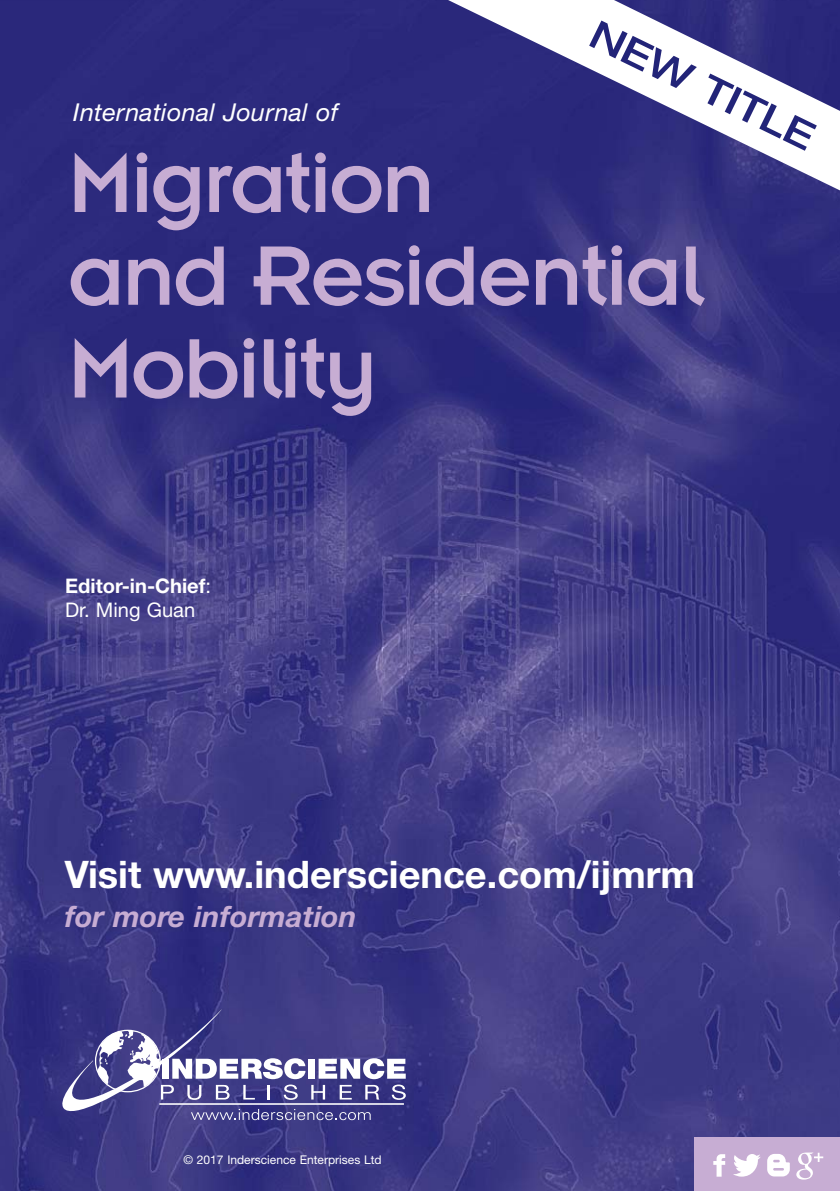
<style>
.page{position:relative;width:840px;height:1191px;background:#fff}
.page>*{position:absolute;margin:0;border:0;box-sizing:border-box;transform-origin:0 0}
.t1{font:92.8px/92.8px "Insignia";letter-spacing:-.025em;color:#c7add3}
.t2{font:500 expanded 39.2px "Helvetica Neue";color:#222478}
.t3{font:700 38px "Helvetica Neue";color:#fff}
.t4{font:italic 700 29.4px "Helvetica Neue";color:#c7add3}
.t5{font:italic 24.6px "Helvetica Neue";letter-spacing:.01em;color:#fff}
.t6{font:700 20px/24.4px "Helvetica Neue";color:#fff}
.t7{font:12px "Helvetica Neue";color:#fff}
.s1{font-weight:400}
</style>
<div class="page">
<img style="left:0;top:0;width:839px;height:1191px">
<svg style="left:389px;top:0;width:450px;height:208px;fill:#2d2b7d"></svg>
<svg style="left:62px;top:1009px;width:343px;height:111px;background:#615e9b"></svg>
<div style="left:694px;top:1137px;width:145px;height:54px;background:#c7add3"></div>
<svg style="left:713px;top:1154px;width:11px;height:22px"></svg>
<svg style="left:733px;top:1154px;width:27px;height:22px"></svg>
<svg style="left:767px;top:1154px;width:22px;height:22px"></svg>
<svg style="left:796px;top:1152px;width:26px;height:27px"></svg>
<p class="t2" style="left:602px;top:12px;width:246px;rotate:26deg">NEW TITLE</p>
<p class="t5" style="left:73px;top:103px;width:266px">International Journal of</p>
<p class="t1" style="left:68px;top:143px;width:637px">Migration<br>and Residential<br>Mobility</p>
<p class="t6" style="left:65px;top:575px;width:147px">Editor-in-Chief<span class="s1">:<br>Dr. Ming Guan</span></p>
<p class="t3" style="left:65px;top:860px;width:631px">Visit www.inderscience.com/ijmrm</p>
<p class="t4" style="left:65px;top:906px;width:293px">for more information</p>
<p class="t7" style="left:183px;top:1155px;width:199px">© 2017 Inderscience Enterprises Ltd</p>
</div>
